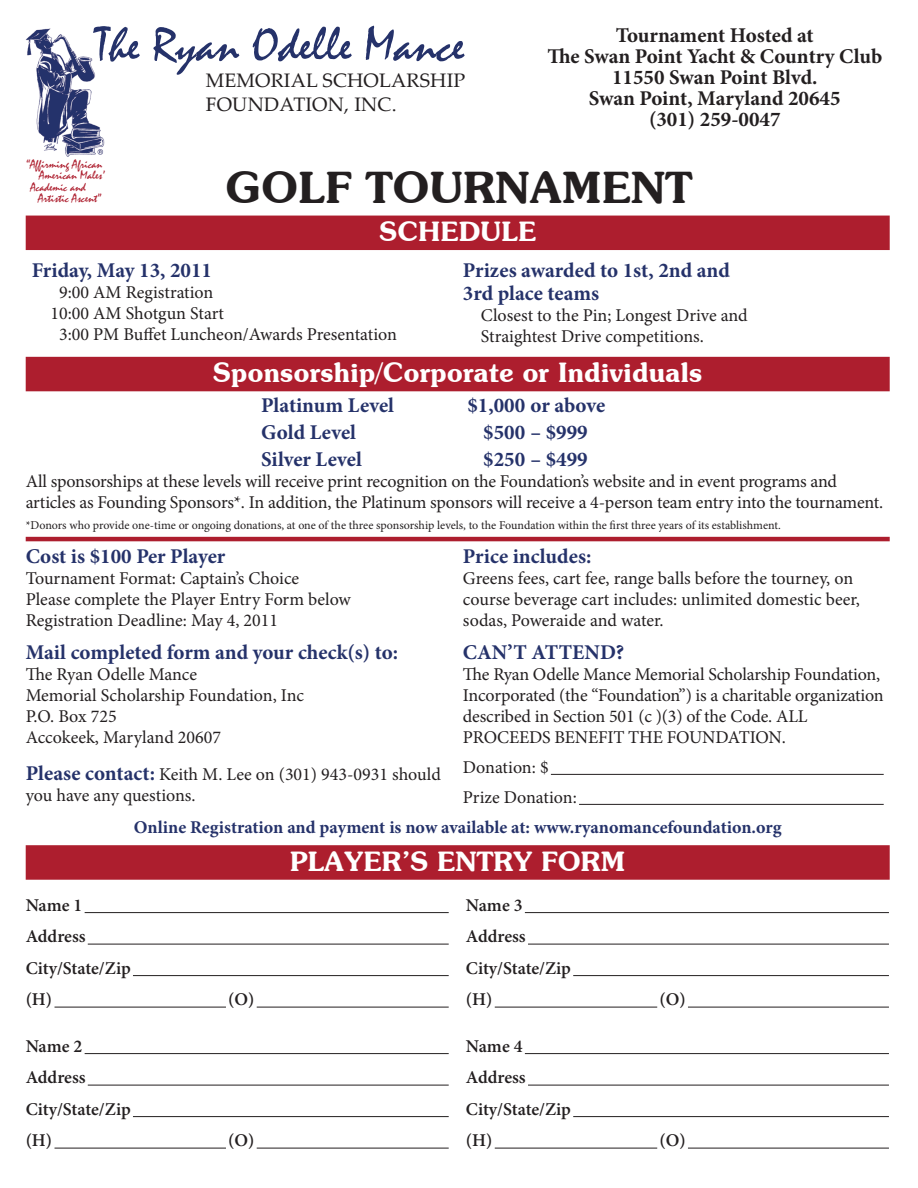
<style>
.page{position:relative;width:918px;height:1188px;background:#fff}
.page>*{position:absolute;margin:0;border:0;box-sizing:border-box;transform-origin:0 0}
.t1{font:49.05px "Mistral";color:#25326a}
.t2{font:600 43.5px "Souvenir IT Cby BT";color:#231f20}
.H2_Rule{font:600 27px "Souvenir IT Cby BT";color:#fff}
.t3{font:700 21px/22.5px "Minion Pro";color:#25326a}
.t4{font:700 21px/21px "Minion Pro";color:#231f20;text-align:center}
.t5{font:19.5px/24.5px "Palatino Linotype";letter-spacing:.01em;color:#231f20}
.t6{font:18px/21px "Minion Pro";letter-spacing:-.005em;color:#231f20}
.t7{font:600 18px "Minion Pro";letter-spacing:-.005em;color:#231f20}
.t8{font:700 18px "Minion Pro";color:#25326a}
.t9{font:12.45px "Mistral";color:#ad1e2e}
.t10{font:12px "Minion Pro";letter-spacing:-.005em;color:#231f20}
.s1{font-weight:700;font-size:21px;color:#25326a}
</style>
<div class="page">
<div style="left:26px;top:216px;width:864px;height:34px;background:#ad1e2e"></div>
<div style="left:26px;top:357px;width:864px;height:34px;background:#ad1e2e"></div>
<hr style="left:26px;top:537px;width:864px;height:4px;background:#ad1e2e">
<div style="left:26px;top:845px;width:864px;height:35px;background:#ad1e2e"></div>
<hr style="left:551px;top:774px;width:333px;height:1px;background:#231f20">
<hr style="left:579px;top:804px;width:305px;height:1px;background:#231f20">
<hr style="left:85px;top:912px;width:364px;height:1px;background:#231f20">
<hr style="left:88px;top:944px;width:361px;height:1px;background:#231f20">
<hr style="left:133px;top:975px;width:316px;height:1px;background:#231f20">
<hr style="left:55px;top:1007px;width:171px;height:1px;background:#231f20">
<hr style="left:257px;top:1007px;width:192px;height:1px;background:#231f20">
<hr style="left:85px;top:1053px;width:364px;height:1px;background:#231f20">
<hr style="left:88px;top:1085px;width:361px;height:1px;background:#231f20">
<hr style="left:133px;top:1116px;width:316px;height:1px;background:#231f20">
<hr style="left:55px;top:1148px;width:171px;height:1px;background:#231f20">
<hr style="left:257px;top:1148px;width:192px;height:1px;background:#231f20">
<hr style="left:525px;top:912px;width:364px;height:1px;background:#231f20">
<hr style="left:528px;top:944px;width:361px;height:1px;background:#231f20">
<hr style="left:573px;top:975px;width:316px;height:1px;background:#231f20">
<hr style="left:495px;top:1007px;width:162px;height:1px;background:#231f20">
<hr style="left:688px;top:1007px;width:201px;height:1px;background:#231f20">
<hr style="left:525px;top:1053px;width:364px;height:1px;background:#231f20">
<hr style="left:528px;top:1085px;width:361px;height:1px;background:#231f20">
<hr style="left:573px;top:1116px;width:316px;height:1px;background:#231f20">
<hr style="left:495px;top:1148px;width:162px;height:1px;background:#231f20">
<hr style="left:688px;top:1148px;width:201px;height:1px;background:#231f20">
<img style="left:26px;top:28px;width:79px;height:129px">
<p class="t1" style="left:95px;top:15px;width:371px">The Ryan Odelle Mance</p>
<p class="t5" style="left:206px;top:67px;width:261px">MEMORIAL SCHOLARSHIP<br>FOUNDATION, INC.</p>
<p class="t4" style="left:547px;top:24px;width:336px">Tournament Hosted at<br>The Swan Point Yacht &amp; Country Club</p>
<p class="t4" style="left:589px;top:66px;width:253px">11550 Swan Point Blvd.<br>Swan Point, Maryland 20645</p>
<p class="t4" style="left:649px;top:108px;width:133px">(301) 259-0047</p>
<p class="t9" style="left:26px;top:157px;width:78px">“Affirming African</p>
<p class="t9" style="left:39px;top:168px;width:67px">American Males’</p>
<p class="t9" style="left:30px;top:179px;width:57px">Academic and</p>
<p class="t9" style="left:38px;top:191px;width:65px">Artistic Ascent”</p>
<h1 class="t2" style="left:226px;top:160px;width:468px">GOLF TOURNAMENT</h1>
<p class="H2_Rule" style="left:379px;top:215px;width:159px">SCHEDULE</p>
<p class="t3" style="left:463px;top:259px;width:268px">Prizes awarded to 1st, 2nd and<br>3rd place teams</p>
<p class="t6" style="left:481px;top:305px;width:268px">Closest to the Pin; Longest Drive and</p>
<p class="t6" style="left:481px;top:326px;width:224px">Straightest Drive competitions.</p>
<p class="H2_Rule" style="left:213px;top:356px;width:491px">Sponsorship/Corporate or Individuals</p>
<p class="t3" style="left:261px;top:394px;width:134px">Platinum Level</p>
<p class="t3" style="left:467px;top:394px;width:139px">$1,000 or above</p>
<p class="t3" style="left:261px;top:421px;width:96px">Gold Level</p>
<p class="t3" style="left:483px;top:421px;width:106px">$500 – $999</p>
<p class="t3" style="left:261px;top:448px;width:102px">Silver Level</p>
<p class="t3" style="left:483px;top:448px;width:106px">$250 – $499</p>
<p class="t6" style="left:26px;top:471px;width:859px">All sponsorships at these levels will receive print recognition on the Foundation’s website and in event programs and articles as Founding Sponsors*. In addition, the Platinum sponsors will receive a 4-person team entry into the tournament.</p>
<p class="t10" style="left:26px;top:517px;width:757px">*Donors who provide one-time or ongoing donations, at one of the three sponsorship levels, to the Foundation within the first three years of its establishment.</p>
<p class="t3" style="left:26px;top:544px;width:201px">Cost is $100 Per Player</p>
<p class="t6" style="left:26px;top:567px;width:275px">Tournament Format: Captain’s Choice</p>
<p class="t6" style="left:26px;top:588px;width:327px">Please complete the Player Entry Form below</p>
<p class="t6" style="left:26px;top:609px;width:254px">Registration Deadline: May 4, 2011</p>
<p class="t3" style="left:26px;top:640px;width:374px">Mail completed form and your check(s) to:</p>
<p class="t6" style="left:26px;top:663px;width:173px">The Ryan Odelle Mance</p>
<p class="t6" style="left:26px;top:684px;width:280px">Memorial Scholarship Foundation, Inc</p>
<p class="t6" style="left:26px;top:705px;width:92px">P.O. Box 725</p>
<p class="t6" style="left:26px;top:726px;width:197px">Accokeek, Maryland 20607</p>
<p class="t6" style="left:26px;top:764px;width:417px"><span class="s1">Please contact:</span> Keith M. Lee on (301) 943-0931 should you have any questions.</p>
<p class="t3" style="left:32px;top:259px;width:182px">Friday, May 13, 2011</p>
<p class="t6" style="left:59px;top:282px;width:156px">9:00 AM Registration</p>
<p class="t6" style="left:50px;top:303px;width:175px">10:00 AM Shotgun Start</p>
<p class="t6" style="left:59px;top:324px;width:339px">3:00 PM Buffet Luncheon/Awards Presentation</p>
<p class="t3" style="left:463px;top:544px;width:130px">Price includes:</p>
<p class="t6" style="left:463px;top:567px;width:399px">Greens fees, cart fee, range balls before the tourney, on course beverage cart includes: unlimited domestic beer, sodas, Poweraide and water.</p>
<p class="t3" style="left:463px;top:640px;width:163px">CAN’T ATTEND?</p>
<p class="t6" style="left:463px;top:663px;width:422px">The Ryan Odelle Mance Memorial Scholarship Foundation, Incorporated (the “Foundation”) is a charitable organization described in Section 501 (c )(3) of the Code. ALL PROCEEDS BENEFIT THE FOUNDATION.</p>
<p class="t6" style="left:463px;top:756px;width:87px">Donation: $</p>
<p class="t6" style="left:463px;top:786px;width:115px">Prize Donation:</p>
<p class="t8" style="left:134px;top:815px;width:649px">Online Registration and payment is now available at: www.ryanomancefoundation.org</p>
<p class="H2_Rule" style="left:290px;top:844px;width:337px">PLAYER’S ENTRY FORM</p>
<p class="t7" style="left:26px;top:894px;width:58px">Name 1</p>
<p class="t7" style="left:26px;top:926px;width:61px">Address</p>
<p class="t7" style="left:26px;top:957px;width:107px">City/State/Zip</p>
<p class="t7" style="left:26px;top:989px;width:28px">(H)</p>
<p class="t7" style="left:228px;top:989px;width:28px">(O)</p>
<p class="t7" style="left:26px;top:1035px;width:58px">Name 2</p>
<p class="t7" style="left:26px;top:1067px;width:61px">Address</p>
<p class="t7" style="left:26px;top:1098px;width:107px">City/State/Zip</p>
<p class="t7" style="left:26px;top:1130px;width:28px">(H)</p>
<p class="t7" style="left:228px;top:1130px;width:28px">(O)</p>
<p class="t7" style="left:466px;top:894px;width:58px">Name 3</p>
<p class="t7" style="left:466px;top:926px;width:61px">Address</p>
<p class="t7" style="left:466px;top:957px;width:107px">City/State/Zip</p>
<p class="t7" style="left:466px;top:989px;width:28px">(H)</p>
<p class="t7" style="left:659px;top:989px;width:28px">(O)</p>
<p class="t7" style="left:466px;top:1035px;width:58px">Name 4</p>
<p class="t7" style="left:466px;top:1067px;width:61px">Address</p>
<p class="t7" style="left:466px;top:1098px;width:107px">City/State/Zip</p>
<p class="t7" style="left:466px;top:1130px;width:28px">(H)</p>
<p class="t7" style="left:659px;top:1130px;width:28px">(O)</p>
</div>
